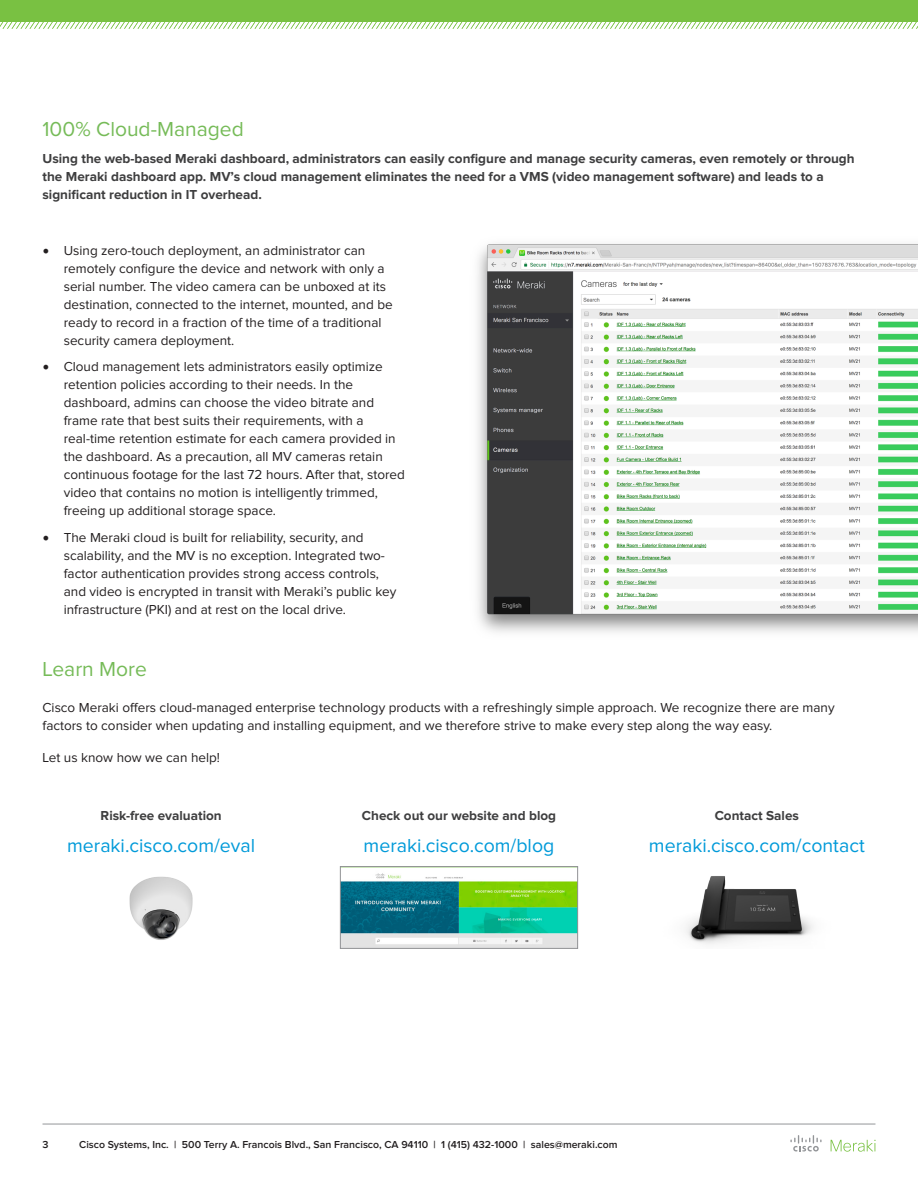
<style>
.page{position:relative;width:918px;height:1188px;background:#fff}
.page>*{position:absolute;margin:0;border:0;box-sizing:border-box;transform-origin:0 0}
.t1{font:21px "Proxima Nova";color:#76bb58}
.t2{font:19.5px "Proxima Nova";color:#009ad9}
.t3{font:13.5px/18px "Proxima Nova";color:#231f20}
.t4{font:700 13.5px/18px "Proxima Nova";color:#3e3e3f}
.t5{font:600 10.5px "Proxima Nova";color:#231f20}
.s1{font-family:"Minion Pro";font-size:18px}
</style>
<div class="page">
<svg style="left:790px;top:1135px;width:32px;height:16px"></svg>
<svg style="left:831px;top:1140px;width:45px;height:12px"></svg>
<hr style="left:43px;top:1124px;width:832px;height:1px;background:#939598">
<div style="left:0;top:0;width:918px;height:22px;background:#79c142"></div>
<svg style="left:0;top:22px;width:918px;height:7px"></svg>
<img style="left:477px;top:244px;width:441px;height:389px">
<img style="left:129px;top:876px;width:64px;height:64px">
<img style="left:342px;top:873px;width:234px;height:74px">
<div style="left:340px;top:866px;width:238px;height:83px;border:1px solid #919295"></div>
<img style="left:686px;top:876px;width:127px;height:68px">
<p class="t1" style="left:43px;top:117px;width:203px">100% Cloud-Managed</p>
<p class="t4" style="left:43px;top:150px;width:814px">Using the web-based Meraki dashboard, administrators can easily configure and manage security cameras, even remotely or through the Meraki dashboard app. MV’s cloud management eliminates the need for a VMS (video management software) and leads to a significant reduction in IT overhead.</p>
<p class="t3" style="left:64px;top:242px;width:330px;text-indent:-21px"><span class="s1">•</span> Using zero-touch deployment, an administrator can remotely configure the device and network with only a serial number. The video camera can be unboxed at its destination, connected to the internet, mounted, and be ready to record in a fraction of the time of a traditional security camera deployment.</p>
<p class="t3" style="left:64px;top:358px;width:343px;text-indent:-21px"><span class="s1">•</span> Cloud management lets administrators easily optimize retention policies according to their needs. In the dashboard, admins can choose the video bitrate and frame rate that best suits their requirements, with a real-time retention estimate for each camera provided in the dashboard. As a precaution, all MV cameras retain continuous footage for the last 72 hours. After that, stored video that contains no motion is intelligently trimmed, freeing up additional storage space.</p>
<p class="t3" style="left:64px;top:529px;width:334px;text-indent:-21px"><span class="s1">•</span> The Meraki cloud is built for reliability, security, and scalability, and the MV is no exception. Integrated two&shy;factor authentication provides strong access controls, and video is encrypted in transit with Meraki’s public key infrastructure (PKI) and at rest on the local drive.</p>
<p class="t1" style="left:43px;top:657px;width:106px">Learn More</p>
<p class="t3" style="left:43px;top:699px;width:794px">Cisco Meraki offers cloud-managed enterprise technology products with a refreshingly simple approach. We recognize there are many factors to consider when updating and installing equipment, and we therefore strive to make every step along the way easy.</p>
<p class="t3" style="left:43px;top:748px;width:179px">Let us know how we can help!</p>
<p class="t4" style="left:101px;top:807px;width:123px">Risk-free evaluation</p>
<p class="t2" style="left:67px;top:834px;width:189px">meraki.cisco.com/eval</p>
<p class="t4" style="left:362px;top:807px;width:196px">Check out our website and blog</p>
<p class="t2" style="left:364px;top:834px;width:192px">meraki.cisco.com/blog</p>
<p class="t4" style="left:715px;top:807px;width:86px">Contact Sales</p>
<p class="t2" style="left:649px;top:834px;width:217px">meraki.cisco.com/contact</p>
<p class="t5" style="left:43px;top:1138px;width:8px">3</p>
<p class="t5" style="left:79px;top:1138px;width:540px">Cisco Systems, Inc. | 500 Terry A. Francois Blvd., San Francisco, CA 94110 | 1 (415) 432-1000 | sales@meraki.com</p>
</div>
